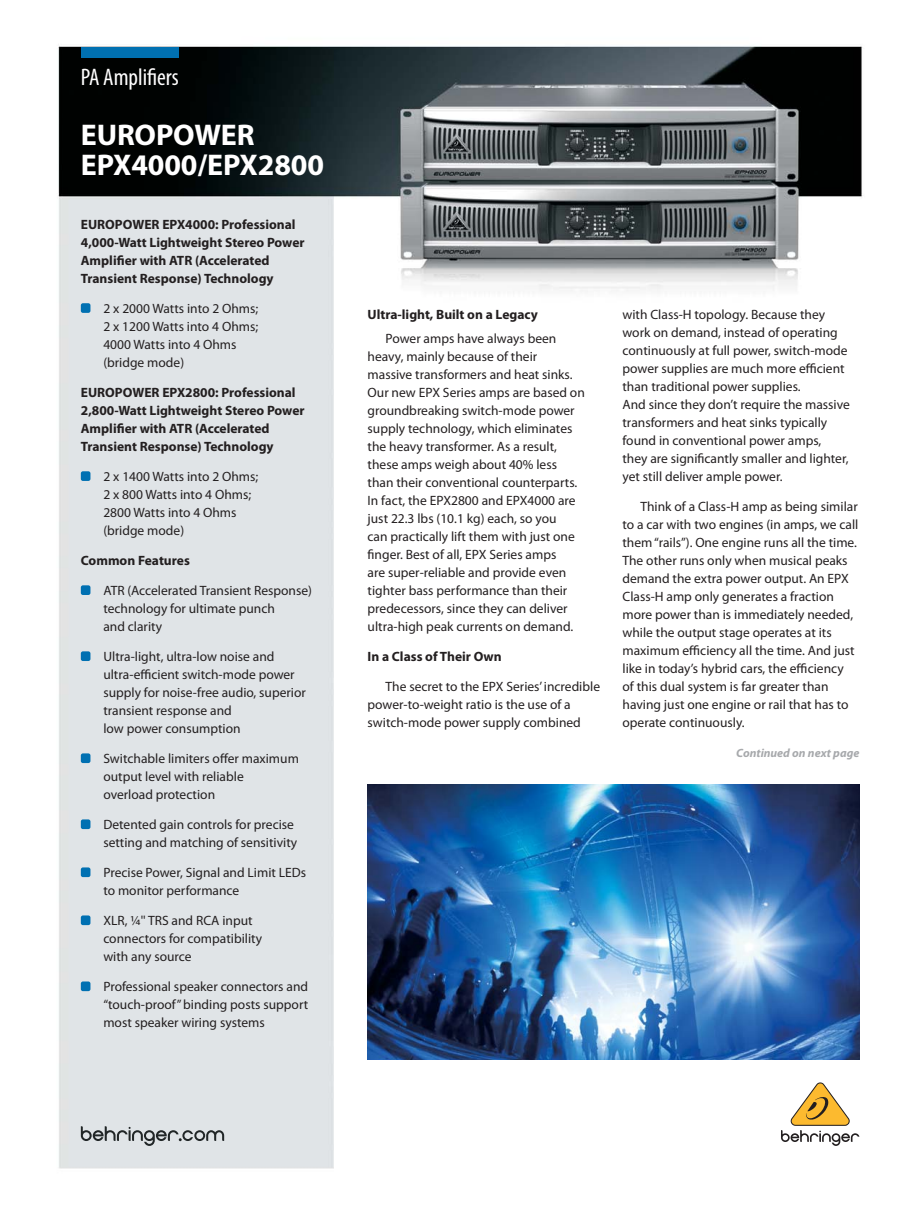
<style>
.page{position:relative;width:919px;height:1214px;background:#fff}
.page>*{position:absolute;margin:0;border:0;box-sizing:border-box;transform-origin:0 0}
.t1{font:700 30px/30px "Myriad Pro";letter-spacing:-.005em;color:#fff}
.t2{font:condensed 24px "Myriad Pro";color:#fff}
.t3{font:13.5px/18px "Myriad Pro";color:#231f20}
.t4{font:700 13.5px/18px "Myriad Pro";color:#231f20}
.t5{font:italic 700 12px "Myriad Pro";color:#a7a9ac}
</style>
<div class="page">
<img style="left:58px;top:46px;width:805px;height:1123px">
<svg style="left:81px;top:1126px;width:143px;height:19px;background:#afb4b6"></svg>
<svg style="left:81px;top:303px;width:9px;height:10px"></svg>
<svg style="left:81px;top:471px;width:9px;height:10px"></svg>
<svg style="left:81px;top:585px;width:9px;height:10px"></svg>
<svg style="left:81px;top:651px;width:9px;height:10px"></svg>
<svg style="left:81px;top:753px;width:9px;height:10px"></svg>
<svg style="left:81px;top:819px;width:9px;height:10px"></svg>
<svg style="left:81px;top:867px;width:9px;height:10px"></svg>
<svg style="left:81px;top:915px;width:9px;height:10px"></svg>
<svg style="left:81px;top:981px;width:9px;height:10px"></svg>
<img style="left:367px;top:785px;width:492px;height:274px">
<svg style="left:780px;top:1082px;width:79px;height:63px"></svg>
<div style="left:81px;top:47px;width:97px;height:10px;background:#0070b1"></div>
<h2 class="t2" style="left:81px;top:68px;width:99px">PA Amplifiers</h2>
<h1 class="t1" style="left:81px;top:123px;width:245px">EUROPOWER<br>EPX4000/EPX2800</h1>
<p class="t4" style="left:81px;top:217px;width:225px">EUROPOWER EPX4000: Professional 4,000-Watt Lightweight Stereo Power Amplifier with ATR (Accelerated Transient Response) Technology</p>
<p class="t3" style="left:103px;top:301px;width:156px">2 x 2000 Watts into 2 Ohms;<br>2 x 1200 Watts into 4 Ohms;<br>4000 Watts into 4 Ohms (bridge mode)</p>
<p class="t4" style="left:81px;top:385px;width:225px">EUROPOWER EPX2800: Professional 2,800-Watt Lightweight Stereo Power Amplifier with ATR (Accelerated Transient Response) Technology</p>
<p class="t3" style="left:103px;top:469px;width:156px">2 x 1400 Watts into 2 Ohms;<br>2 x 800 Watts into 4 Ohms;<br>2800 Watts into 4 Ohms (bridge mode)</p>
<p class="t4" style="left:81px;top:553px;width:110px">Common Features</p>
<p class="t3" style="left:103px;top:583px;width:210px">ATR (Accelerated Transient Response) technology for ultimate punch<br>and clarity</p>
<p class="t3" style="left:103px;top:649px;width:204px">Ultra-light, ultra-low noise and ultra-efficient switch-mode power supply for noise-free audio, superior transient response and<br>low power consumption</p>
<p class="t3" style="left:103px;top:751px;width:197px">Switchable limiters offer maximum output level with reliable<br>overload protection</p>
<p class="t3" style="left:103px;top:817px;width:195px">Detented gain controls for precise setting and matching of sensitivity</p>
<p class="t3" style="left:103px;top:865px;width:204px">Precise Power, Signal and Limit LEDs to monitor performance</p>
<p class="t3" style="left:103px;top:913px;width:160px">XLR, ¼'' TRS and RCA input connectors for compatibility with any source</p>
<p class="t3" style="left:103px;top:979px;width:206px;text-align:justify">Professional speaker connectors and “touch-proof” binding posts support most speaker wiring systems</p>
<p class="t4" style="left:367px;top:307px;width:172px">Ultra-light, Built on a Legacy</p>
<p class="t3" style="left:367px;top:331px;width:219px;text-indent:18px">Power amps have always been heavy, mainly because of their massive transformers and heat sinks.<br>Our new EPX Series amps are based on groundbreaking switch-mode power supply technology, which eliminates the heavy transformer. As a result, these amps weigh about 40% less than their conventional counterparts.<br>In fact, the EPX2800 and EPX4000 are just 22.3 lbs (10.1 kg) each, so you<br>can practically lift them with just one finger. Best of all, EPX Series amps<br>are super-reliable and provide even tighter bass performance than their predecessors, since they can deliver ultra-high peak currents on demand.</p>
<p class="t4" style="left:367px;top:649px;width:136px">In a Class of Their Own</p>
<p class="t3" style="left:367px;top:679px;width:234px;text-indent:18px">The secret to the EPX Series’ incredible power-to-weight ratio is the use of a switch-mode power supply combined</p>
<p class="t3" style="left:622px;top:307px;width:229px">with Class-H topology. Because they work on demand, instead of operating continuously at full power, switch-mode power supplies are much more efficient than traditional power supplies.<br>And since they don’t require the massive transformers and heat sinks typically found in conventional power amps,<br>they are significantly smaller and lighter, yet still deliver ample power.</p>
<p class="t3" style="left:622px;top:499px;width:237px;text-indent:18px">Think of a Class-H amp as being similar to a car with two engines (in amps, we call them “rails”). One engine runs all the time.<br>The other runs only when musical peaks demand the extra power output. An EPX Class-H amp only generates a fraction more power than is immediately needed, while the output stage operates at its maximum efficiency all the time. And just like in today’s hybrid cars, the efficiency of this dual system is far greater than having just one engine or rail that has to operate continuously.</p>
<p class="t5" style="left:736px;top:748px;width:125px">Continued on next page</p>
</div>
